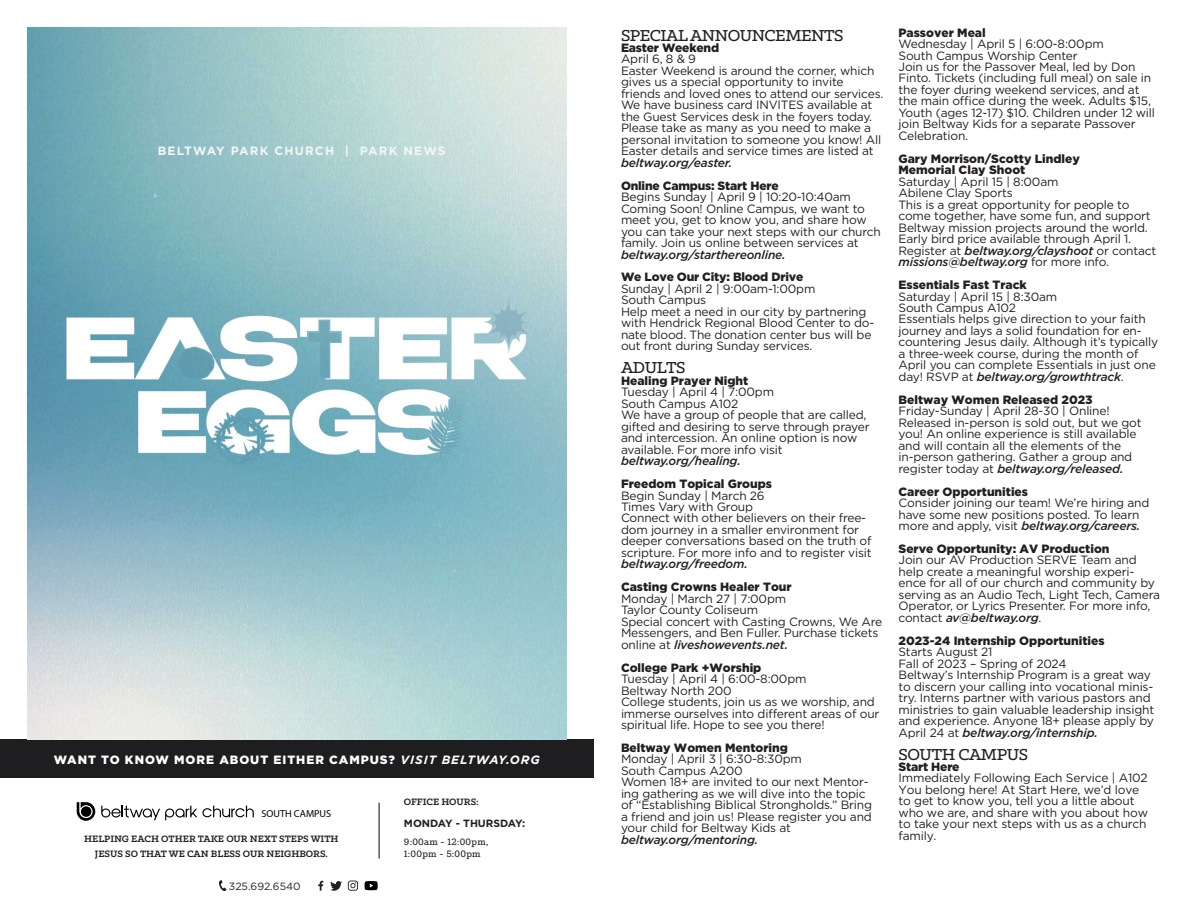
<style>
.page{position:relative;width:1188px;height:918px;background:#fff}
.page>*{position:absolute;margin:0;border:0;box-sizing:border-box;transform-origin:0 0}
.t1{font:500 18px "Klinic Slab";letter-spacing:-.025em;color:#231f20}
.t2{font:12px/11.4px "Gotham";letter-spacing:-.015em;color:#231f20}
.t3{font:900 12px "Gotham";color:#231f20}
.t4{font:italic 500 12px "Gotham";letter-spacing:-.015em;color:#231f20}
.t5{font:900 12px "Gotham";letter-spacing:.08em;color:#fff}
.t6{font:700 12px "Gotham";letter-spacing:.1em;color:#f4f7f4}
.t7{font:700 10.5px "Klinic Slab";color:#231f20}
.t8{font:500 10.5px "Klinic Slab";letter-spacing:.025em;color:#231f20}
.t9{font:700 10.5px "Gotham";color:#231f20}
.t10{font:10.5px "Gotham";color:#231f20}
.t11{font:10.2px "Myriad Pro";color:#000}
.s1{font-weight:700;font-style:italic}
.s2{font-weight:500;font-style:italic}
.s3{font-weight:400;font-style:normal}
</style>
<div class="page">
<div style="left:0;top:739px;width:594px;height:39px;background:#1e1e20"></div>
<hr style="left:379px;top:803px;width:1px;height:56px;background:#231f20">
<svg style="left:77px;top:802px;width:18px;height:19px"></svg>
<svg style="left:101px;top:806px;width:153px;height:14px"></svg>
<svg style="left:219px;top:880px;width:8px;height:11px"></svg>
<svg style="left:348px;top:881px;width:10px;height:10px"></svg>
<svg style="left:330px;top:881px;width:12px;height:10px"></svg>
<svg style="left:318px;top:881px;width:5px;height:10px"></svg>
<svg style="left:365px;top:881px;width:13px;height:9px"></svg>
<img style="left:27px;top:27px;width:540px;height:712px">
<p class="t6" style="left:158px;top:143px;width:289px">BELTWAY PARK CHURCH | PARK NEWS</p>
<p class="t5" style="left:54px;top:751px;width:487px">WANT TO KNOW MORE ABOUT EITHER CAMPUS? <span class="s1">VISIT BELTWAY.ORG</span></p>
<p class="t11" style="left:261px;top:808px;width:71px">SOUTH CAMPUS</p>
<p class="t7" style="left:84px;top:832px;width:256px">HELPING EACH OTHER TAKE OUR NEXT STEPS WITH</p>
<p class="t7" style="left:95px;top:847px;width:235px">JESUS SO THAT WE CAN BLESS OUR NEIGHBORS.</p>
<p class="t10" style="left:229px;top:879px;width:73px">325.692.6540</p>
<p class="t7" style="left:404px;top:795px;width:76px">OFFICE HOURS:</p>
<p class="t9" style="left:404px;top:816px;width:123px">MONDAY - THURSDAY:</p>
<p class="t8" style="left:404px;top:835px;width:86px">9:00am - 12:00pm,</p>
<p class="t8" style="left:404px;top:847px;width:78px">1:00pm - 5:00pm</p>
<p class="t1" style="left:621px;top:23px;width:224px">SPECIAL ANNOUNCEMENTS</p>
<p class="t3" style="left:621px;top:39px;width:100px">Easter Weekend</p>
<p class="t2" style="left:621px;top:53px;width:77px">April 6, 8 &amp; 9</p>
<p class="t2" style="left:621px;top:65px;width:264px">Easter Weekend is around the corner, which gives us a special opportunity to invite friends and loved ones to attend our services.<br>We have business card INVITES available at the Guest Services desk in the foyers today.<br>Please take as many as you need to make a personal invitation to someone you know! All Easter details and service times are listed at <span class="s2">beltway.org/easter.</span></p>
<p class="t3" style="left:621px;top:177px;width:159px">Online Campus: Start Here</p>
<p class="t2" style="left:621px;top:191px;width:232px">Begins Sunday | April 9 | 10:20-10:40am</p>
<p class="t2" style="left:621px;top:202px;width:261px">Coming Soon! Online Campus, we want to meet you, get to know you, and share how you can take your next steps with our church family. Join us online between services at <span class="s2">beltway.org/starthereonline.</span></p>
<p class="t3" style="left:621px;top:269px;width:184px">We Love Our City: Blood Drive</p>
<p class="t2" style="left:621px;top:283px;width:196px">Sunday | April 2 | 9:00am-1:00pm</p>
<p class="t2" style="left:621px;top:294px;width:87px">South Campus</p>
<p class="t2" style="left:621px;top:306px;width:255px">Help meet a need in our city by partnering with Hendrick Regional Blood Center to do&shy;nate blood. The donation center bus will be out front during Sunday services.</p>
<p class="t1" style="left:621px;top:356px;width:66px">ADULTS</p>
<p class="t3" style="left:621px;top:372px;width:129px">Healing Prayer Night</p>
<p class="t2" style="left:621px;top:386px;width:155px">Tuesday | April 4 | 7:00pm</p>
<p class="t2" style="left:621px;top:397px;width:119px">South Campus A102</p>
<p class="t2" style="left:621px;top:409px;width:250px">We have a group of people that are called, gifted and desiring to serve through prayer and intercession. An online option is now available. For more info visit</p>
<p class="t4" style="left:621px;top:453px;width:121px">beltway.org/healing.</p>
<p class="t3" style="left:621px;top:476px;width:153px">Freedom Topical Groups</p>
<p class="t2" style="left:621px;top:489px;width:145px">Begin Sunday | March 26</p>
<p class="t2" style="left:621px;top:501px;width:134px">Times Vary with Group</p>
<p class="t2" style="left:621px;top:512px;width:252px">Connect with other believers on their free&shy;dom journey in a smaller environment for deeper conversations based on the truth of scripture. For more info and to register visit</p>
<p class="t4" style="left:621px;top:556px;width:128px">beltway.org/freedom.</p>
<p class="t3" style="left:621px;top:579px;width:172px">Casting Crowns Healer Tour</p>
<p class="t2" style="left:621px;top:593px;width:167px">Monday | March 27 | 7:00pm</p>
<p class="t2" style="left:621px;top:604px;width:139px">Taylor County Coliseum</p>
<p class="t2" style="left:621px;top:615px;width:263px">Special concert with Casting Crowns, We Are<br>Messengers, and Ben Fuller. Purchase tickets online at <span class="s2">liveshowevents.net.</span></p>
<p class="t3" style="left:621px;top:659px;width:142px">College Park +Worship</p>
<p class="t2" style="left:621px;top:673px;width:187px">Tuesday | April 4 | 6:00-8:00pm</p>
<p class="t2" style="left:621px;top:684px;width:112px">Beltway North 200</p>
<p class="t2" style="left:621px;top:696px;width:260px">College students, join us as we worship, and immerse ourselves into different areas of our spiritual life. Hope to see you there!</p>
<p class="t3" style="left:621px;top:739px;width:168px">Beltway Women Mentoring</p>
<p class="t2" style="left:621px;top:753px;width:182px">Monday | April 3 | 6:30-8:30pm</p>
<p class="t2" style="left:621px;top:765px;width:123px">South Campus A200</p>
<p class="t2" style="left:621px;top:776px;width:253px">Women 18+ are invited to our next Mentor&shy;ing gathering as we will dive into the topic of “Establishing Biblical Strongholds.” Bring a friend and join us! Please register you and your child for Beltway Kids at</p>
<p class="t4" style="left:621px;top:832px;width:139px">beltway.org/mentoring.</p>
<p class="t3" style="left:899px;top:24px;width:89px">Passover Meal</p>
<p class="t2" style="left:899px;top:38px;width:207px">Wednesday | April 5 | 6:00-8:00pm</p>
<p class="t2" style="left:899px;top:49px;width:181px">South Campus Worship Center</p>
<p class="t2" style="left:899px;top:61px;width:258px">Join us for the Passover Meal, led by Don Finto. Tickets (including full meal) on sale in the foyer during weekend services, and at the main office during the week. Adults $15, Youth (ages 12-17) $10. Children under 12 will join Beltway Kids for a separate Passover Celebration.</p>
<p class="t3" style="left:899px;top:150px;width:183px">Gary Morrison/Scotty Lindley</p>
<p class="t3" style="left:899px;top:162px;width:128px">Memorial Clay Shoot</p>
<p class="t2" style="left:899px;top:176px;width:161px">Saturday | April 15 | 8:00am</p>
<p class="t2" style="left:899px;top:187px;width:116px">Abilene Clay Sports</p>
<p class="t2" style="left:899px;top:198px;width:259px">This is a great opportunity for people to come together, have some fun, and support Beltway mission projects around the world.<br>Early bird price available through April 1.<br>Register at <span class="s2">beltway.org/clayshoot</span> or contact</p>
<p class="t4" style="left:899px;top:254px;width:212px">missions@beltway.org <span class="s3">for more info.</span></p>
<p class="t3" style="left:899px;top:277px;width:130px">Essentials Fast Track</p>
<p class="t2" style="left:899px;top:290px;width:160px">Saturday | April 15 | 8:30am</p>
<p class="t2" style="left:899px;top:302px;width:119px">South Campus A102</p>
<p class="t2" style="left:899px;top:313px;width:261px">Essentials helps give direction to your faith journey and lays a solid foundation for en&shy;countering Jesus daily. Although it’s typically a three-week course, during the month of April you can complete Essentials in just one day! RSVP at <span class="s2">beltway.org/growthtrack</span>.</p>
<p class="t3" style="left:899px;top:391px;width:196px">Beltway Women Released 2023</p>
<p class="t2" style="left:899px;top:405px;width:213px">Friday-Sunday | April 28-30 | Online!</p>
<p class="t2" style="left:899px;top:416px;width:245px">Released in-person is sold out, but we got you! An online experience is still available and will contain all the elements of the in-person gathering. Gather a group and register today at <span class="s2">beltway.org/released.</span></p>
<p class="t3" style="left:899px;top:483px;width:131px">Career Opportunities</p>
<p class="t2" style="left:899px;top:497px;width:252px">Consider joining our team! We’re hiring and have some new positions posted. To learn more and apply, visit <span class="s2">beltway.org/careers.</span></p>
<p class="t3" style="left:899px;top:540px;width:212px">Serve Opportunity: AV Production</p>
<p class="t2" style="left:899px;top:554px;width:263px">Join our AV Production SERVE Team and help create a meaningful worship experi&shy;ence for all of our church and community by serving as an Audio Tech, Light Tech, Camera Operator, or Lyrics Presenter. For more info, contact <span class="s2">av@beltway.org</span>.</p>
<p class="t3" style="left:899px;top:632px;width:208px">2023-24 Internship Opportunities</p>
<p class="t2" style="left:899px;top:646px;width:95px">Starts August 21</p>
<p class="t2" style="left:899px;top:658px;width:169px">Fall of 2023 – Spring of 2024</p>
<p class="t2" style="left:899px;top:669px;width:257px">Beltway’s Internship Program is a great way to discern your calling into vocational minis&shy;try. Interns partner with various pastors and ministries to gain valuable leadership insight and experience. Anyone 18+ please apply by April 24 at <span class="s2">beltway.org/internship.</span></p>
<p class="t1" style="left:899px;top:742px;width:131px">SOUTH CAMPUS</p>
<p class="t3" style="left:899px;top:758px;width:63px">Start Here</p>
<p class="t2" style="left:899px;top:772px;width:251px">Immediately Following Each Service | A102</p>
<p class="t2" style="left:899px;top:784px;width:251px">You belong here! At Start Here, we’d love to get to know you, tell you a little about who we are, and share with you about how to take your next steps with us as a church family.</p>
</div>
